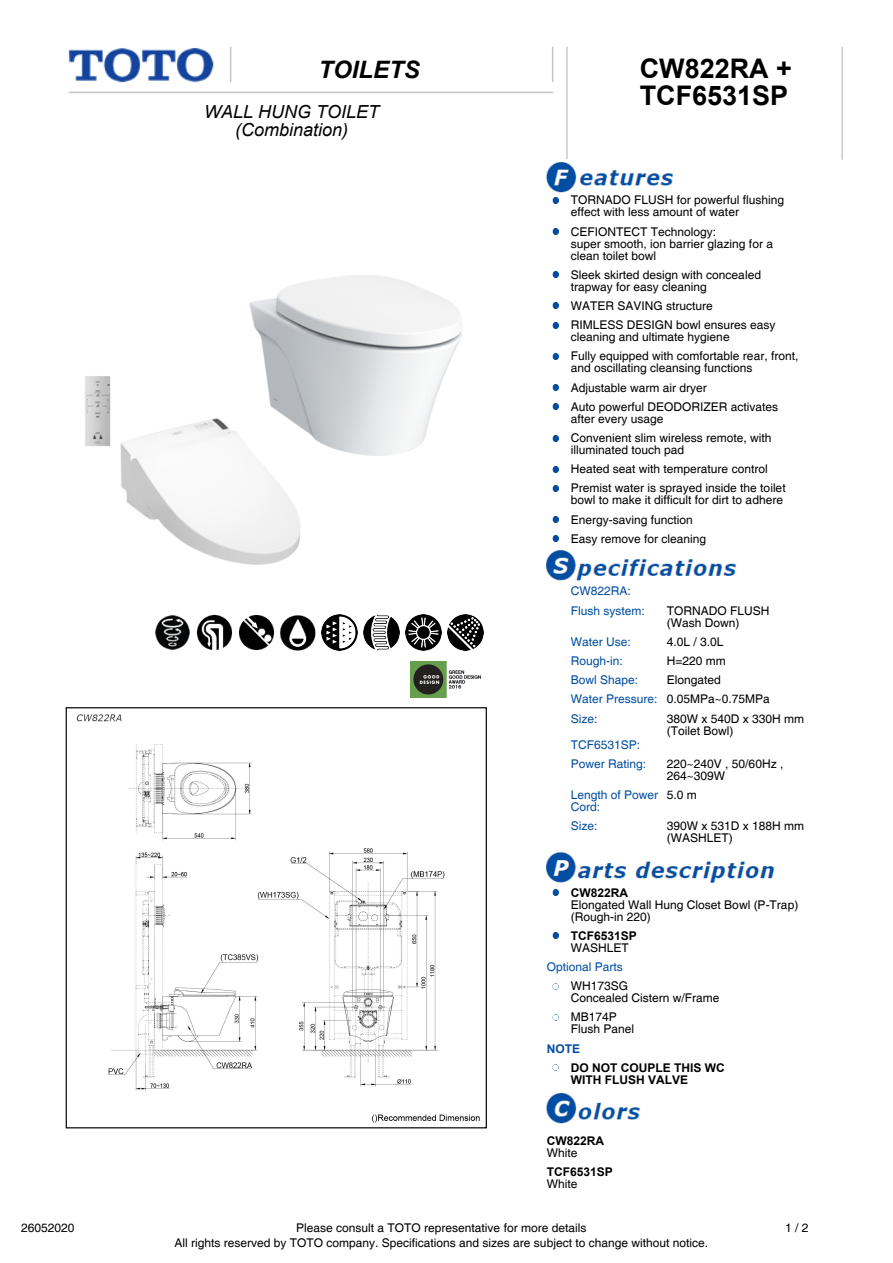
<style>
.page{position:relative;width:893px;height:1263px;background:#fff}
.page>*{position:absolute;margin:0;border:0;box-sizing:border-box;transform-origin:0 0}
.t1{font:700 27px/27px "Arial";color:#000}
.t2{font:italic 700 24px "Arial";color:#000}
.t3{font:italic 18px/18px "Arial";color:#000;text-align:center}
.t4{font:12px/12px "Helvetica";color:#000}
.t5{font:12px/19.2px "Helvetica";color:#004da1}
.t6{font:700 12px/12px "Arial";color:#000}
.t7{font:700 12px "Arial";color:#004da1}
.s1{color:#004da1}
</style>
<div class="page">
<img style="left:68px;top:46px;width:775px;height:114px">
<img style="left:84px;top:275px;width:378px;height:290px">
<img style="left:155px;top:615px;width:35px;height:35px">
<img style="left:197px;top:615px;width:35px;height:35px">
<img style="left:239px;top:615px;width:35px;height:35px">
<img style="left:280px;top:615px;width:36px;height:35px">
<img style="left:322px;top:614px;width:36px;height:36px">
<img style="left:364px;top:614px;width:36px;height:36px">
<img style="left:405px;top:614px;width:36px;height:36px">
<img style="left:447px;top:614px;width:36px;height:36px">
<img style="left:411px;top:661px;width:70px;height:36px">
<img style="left:76px;top:714px;width:404px;height:409px">
<img style="left:543px;top:159px;width:244px;height:34px">
<svg style="left:552px;top:197px;width:7px;height:6px"></svg>
<svg style="left:552px;top:229px;width:7px;height:6px"></svg>
<svg style="left:552px;top:272px;width:7px;height:6px"></svg>
<svg style="left:552px;top:303px;width:7px;height:6px"></svg>
<svg style="left:552px;top:322px;width:7px;height:6px"></svg>
<svg style="left:552px;top:353px;width:7px;height:6px"></svg>
<svg style="left:552px;top:385px;width:7px;height:6px"></svg>
<svg style="left:552px;top:404px;width:7px;height:6px"></svg>
<svg style="left:552px;top:435px;width:7px;height:6px"></svg>
<svg style="left:552px;top:466px;width:7px;height:6px"></svg>
<svg style="left:552px;top:485px;width:7px;height:6px"></svg>
<svg style="left:552px;top:517px;width:7px;height:6px"></svg>
<svg style="left:552px;top:536px;width:7px;height:6px"></svg>
<img style="left:545px;top:549px;width:192px;height:32px">
<img style="left:545px;top:851px;width:230px;height:32px">
<svg style="left:552px;top:889px;width:7px;height:6px"></svg>
<svg style="left:552px;top:933px;width:7px;height:6px"></svg>
<svg style="left:552px;top:983px;width:7px;height:6px"></svg>
<svg style="left:552px;top:1014px;width:7px;height:6px"></svg>
<svg style="left:552px;top:1065px;width:7px;height:6px"></svg>
<img style="left:546px;top:1092px;width:95px;height:32px">
<h2 class="t2" style="left:318px;top:54px;width:103px">TOILETS</h2>
<h1 class="t1" style="left:640px;top:55px;width:154px">CW822RA +<br>TCF6531SP</h1>
<h3 class="t3" style="left:204px;top:103px;width:177px">WALL HUNG TOILET (Combination)</h3>
<p class="t4" style="left:571px;top:195px;width:215px">TORNADO FLUSH for powerful flushing effect with less amount of water</p>
<p class="t4" style="left:571px;top:226px;width:204px">CEFIONTECT Technology:<br>super smooth, ion barrier glazing for a clean toilet bowl</p>
<p class="t4" style="left:571px;top:269px;width:192px">Sleek skirted design with concealed trapway for easy cleaning</p>
<p class="t4" style="left:571px;top:297px;width:206px;line-height:19.2px">WATER SAVING structure<br>RIMLESS DESIGN bowl ensures easy</p>
<p class="t4" style="left:571px;top:328px;width:229px;line-height:19.2px">cleaning and ultimate hygiene<br>Fully equipped with comfortable rear, front,</p>
<p class="t4" style="left:571px;top:359px;width:209px;line-height:19.2px">and oscillating cleansing functions<br>Adjustable warm air dryer<br>Auto powerful DEODORIZER activates</p>
<p class="t4" style="left:571px;top:409px;width:202px;line-height:19.2px">after every usage<br>Convenient slim wireless remote, with</p>
<p class="t4" style="left:571px;top:441px;width:216px;line-height:19.2px">illuminated touch pad<br>Heated seat with temperature control<br>Premist water is sprayed inside the toilet</p>
<p class="t4" style="left:571px;top:491px;width:214px;line-height:19.2px">bowl to make it difficult for dirt to adhere<br>Energy-saving function<br>Easy remove for cleaning</p>
<p class="t5" style="left:571px;top:582px;width:76px">CW822RA:<br>Flush system:</p>
<p class="t4" style="left:667px;top:605px;width:104px">TORNADO FLUSH (Wash Down)</p>
<p class="t5" style="left:571px;top:632px;width:62px">Water Use:</p>
<p class="t4" style="left:667px;top:636px;width:58px">4.0L / 3.0L</p>
<p class="t5" style="left:571px;top:652px;width:54px">Rough-in:</p>
<p class="t4" style="left:667px;top:655px;width:61px">H=220 mm</p>
<p class="t5" style="left:571px;top:671px;width:69px">Bowl Shape:</p>
<p class="t4" style="left:571px;top:671px;width:201px;line-height:19.2px;text-indent:96px">Elongated<br><span class="s1">Water Pressure:</span> 0.05MPa~0.75MPa<br><span class="s1">Size:</span></p>
<p class="t4" style="left:667px;top:713px;width:139px">380W x 540D x 330H mm (Toilet Bowl)</p>
<p class="t5" style="left:571px;top:735px;width:77px">TCF6531SP:<br>Power Rating:</p>
<p class="t4" style="left:667px;top:758px;width:118px">220~240V , 50/60Hz ,<br>264~309W</p>
<p class="t5" style="left:571px;top:789px;width:89px;line-height:12px">Length of Power<br>Cord:</p>
<p class="t4" style="left:667px;top:789px;width:32px">5.0 m</p>
<p class="t5" style="left:571px;top:817px;width:28px">Size:</p>
<p class="t4" style="left:667px;top:821px;width:139px">390W x 531D x 188H mm (WASHLET)</p>
<p class="t6" style="left:571px;top:886px;width:59px">CW822RA</p>
<p class="t4" style="left:571px;top:899px;width:229px">Elongated Wall Hung Closet Bowl (P-Trap) (Rough-in 220)</p>
<p class="t6" style="left:571px;top:930px;width:68px">TCF6531SP</p>
<p class="t4" style="left:571px;top:942px;width:60px">WASHLET</p>
<p class="t5" style="left:547px;top:957px;width:78px">Optional Parts</p>
<p class="t4" style="left:571px;top:980px;width:150px">WH173SG<br>Concealed Cistern w/Frame</p>
<p class="t4" style="left:571px;top:1011px;width:65px">MB174P<br>Flush Panel</p>
<p class="t7" style="left:547px;top:1040px;width:35px">NOTE</p>
<p class="t6" style="left:571px;top:1062px;width:156px">DO NOT COUPLE THIS WC<br>WITH FLUSH VALVE</p>
<p class="t6" style="left:547px;top:1135px;width:59px">CW822RA</p>
<p class="t4" style="left:547px;top:1147px;width:32px">White</p>
<p class="t6" style="left:547px;top:1166px;width:68px">TCF6531SP</p>
<p class="t4" style="left:547px;top:1178px;width:32px">White</p>
<p class="t4" style="left:21px;top:1222px;width:55px">26052020</p>
<p class="t4" style="left:174px;top:1221px;width:535px;line-height:15px;text-align:center">Please consult a TOTO representative for more details<br>All rights reserved by TOTO company. Specifications and sizes are subject to change without notice.</p>
<p class="t4" style="left:785px;top:1222px;width:25px">1 / 2</p>
</div>
